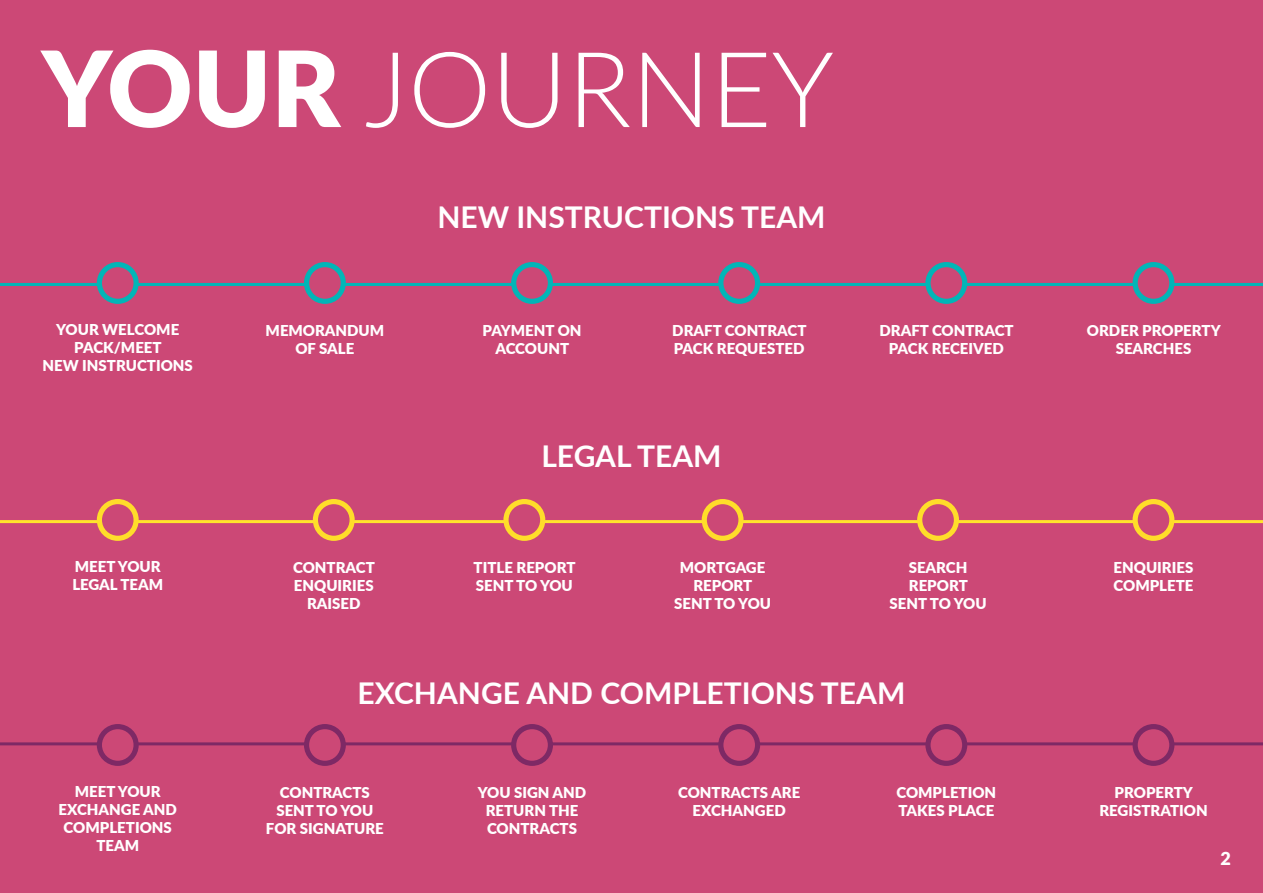
<style>
.page{position:relative;width:1263px;height:893px;background:#cc4876}
.page>*{position:absolute;margin:0;border:0;box-sizing:border-box;transform-origin:0 0}
.t1{font:300 105px "Lato";color:#fff}
.t2{font:700 30px "Lato";color:#fff}
.t3{font:900 18px "Lato";color:#fff}
.t4{font:900 15px/18px "Lato";color:#fff;text-align:center}
.s1{font-weight:900}
</style>
<div class="page">
<hr style="left:0;top:283px;width:1263px;height:3px;background:#02b5b7">
<div style="left:97px;top:262px;width:42px;height:42px;background:#02b5b7;border-radius:50%"></div>
<div style="left:102px;top:267px;width:32px;height:32px;background:#cc4876;border-radius:50%"></div>
<div style="left:304px;top:262px;width:42px;height:42px;background:#02b5b7;border-radius:50%"></div>
<div style="left:309px;top:267px;width:32px;height:32px;background:#cc4876;border-radius:50%"></div>
<div style="left:511px;top:262px;width:42px;height:42px;background:#02b5b7;border-radius:50%"></div>
<div style="left:516px;top:267px;width:32px;height:32px;background:#cc4876;border-radius:50%"></div>
<div style="left:718px;top:262px;width:42px;height:42px;background:#02b5b7;border-radius:50%"></div>
<div style="left:723px;top:267px;width:32px;height:32px;background:#cc4876;border-radius:50%"></div>
<div style="left:925px;top:262px;width:42px;height:42px;background:#02b5b7;border-radius:50%"></div>
<div style="left:930px;top:267px;width:32px;height:32px;background:#cc4876;border-radius:50%"></div>
<svg style="left:1132px;top:262px;width:42px;height:42px"></svg>
<div style="left:1138px;top:267px;width:31px;height:32px;background:#cc4876;border-radius:50%"></div>
<hr style="left:0;top:520px;width:1263px;height:3px;background:#ffe42c">
<div style="left:97px;top:499px;width:42px;height:42px;background:#ffdd2a;border-radius:50%"></div>
<div style="left:102px;top:504px;width:32px;height:32px;background:#cc4876;border-radius:50%"></div>
<div style="left:313px;top:499px;width:42px;height:42px;background:#ffdd2a;border-radius:50%"></div>
<div style="left:318px;top:504px;width:32px;height:32px;background:#cc4876;border-radius:50%"></div>
<svg style="left:503px;top:499px;width:42px;height:42px"></svg>
<div style="left:509px;top:504px;width:31px;height:32px;background:#cc4876;border-radius:50%"></div>
<div style="left:702px;top:499px;width:41px;height:42px;background:#ffdd2a;border-radius:50%"></div>
<div style="left:707px;top:504px;width:31px;height:32px;background:#cc4876;border-radius:50%"></div>
<div style="left:917px;top:499px;width:42px;height:42px;background:#ffdd2a;border-radius:50%"></div>
<div style="left:922px;top:504px;width:32px;height:32px;background:#cc4876;border-radius:50%"></div>
<svg style="left:1132px;top:499px;width:42px;height:42px"></svg>
<div style="left:1138px;top:504px;width:31px;height:32px;background:#cc4876;border-radius:50%"></div>
<hr style="left:0;top:742px;width:1263px;height:3px;background:#7e2965">
<div style="left:97px;top:724px;width:42px;height:42px;background:#7e2965;border-radius:50%"></div>
<div style="left:102px;top:729px;width:32px;height:32px;background:#cc4876;border-radius:50%"></div>
<div style="left:304px;top:724px;width:42px;height:42px;background:#7e2965;border-radius:50%"></div>
<div style="left:309px;top:729px;width:32px;height:32px;background:#cc4876;border-radius:50%"></div>
<div style="left:511px;top:724px;width:42px;height:42px;background:#7e2965;border-radius:50%"></div>
<div style="left:516px;top:729px;width:32px;height:32px;background:#cc4876;border-radius:50%"></div>
<div style="left:718px;top:724px;width:42px;height:42px;background:#7e2965;border-radius:50%"></div>
<div style="left:723px;top:729px;width:32px;height:32px;background:#cc4876;border-radius:50%"></div>
<div style="left:925px;top:724px;width:42px;height:42px;background:#7e2965;border-radius:50%"></div>
<div style="left:930px;top:729px;width:32px;height:32px;background:#cc4876;border-radius:50%"></div>
<div style="left:1132px;top:724px;width:42px;height:42px;background:#7e2965;border-radius:50%"></div>
<div style="left:1138px;top:729px;width:31px;height:32px;background:#cc4876;border-radius:50%"></div>
<p class="t1" style="left:42px;top:16px;width:794px"><span class="s1">YOUR</span> JOURNEY</p>
<p class="t4" style="left:56px;top:319px;width:125px">YOUR WELCOME</p>
<p class="t4" style="left:74px;top:337px;width:89px">PACK/MEET</p>
<p class="t4" style="left:43px;top:355px;width:152px">NEW INSTRUCTIONS</p>
<p class="t4" style="left:75px;top:556px;width:87px">MEET YOUR</p>
<p class="t4" style="left:72px;top:574px;width:92px">LEGAL TEAM</p>
<p class="t4" style="left:75px;top:781px;width:87px">MEET YOUR</p>
<p class="t4" style="left:59px;top:799px;width:120px">EXCHANGE AND<br>COMPLETIONS<br>TEAM</p>
<p class="t2" style="left:437px;top:195px;width:390px">NEW INSTRUCTIONS TEAM</p>
<p class="t4" style="left:266px;top:321px;width:120px">MEMORANDUM</p>
<p class="t4" style="left:295px;top:339px;width:61px">OF SALE</p>
<p class="t4" style="left:483px;top:321px;width:100px">PAYMENT ON</p>
<p class="t4" style="left:495px;top:339px;width:75px">ACCOUNT</p>
<p class="t4" style="left:672px;top:321px;width:136px">DRAFT CONTRACT</p>
<p class="t4" style="left:674px;top:339px;width:132px">PACK REQUESTED</p>
<p class="t4" style="left:879px;top:321px;width:136px">DRAFT CONTRACT</p>
<p class="t4" style="left:889px;top:339px;width:116px">PACK RECEIVED</p>
<p class="t4" style="left:1087px;top:321px;width:135px">ORDER PROPERTY</p>
<p class="t4" style="left:1116px;top:339px;width:77px">SEARCHES</p>
<p class="t2" style="left:541px;top:434px;width:182px">LEGAL TEAM</p>
<p class="t4" style="left:293px;top:558px;width:83px">CONTRACT</p>
<p class="t4" style="left:294px;top:576px;width:81px">ENQUIRIES</p>
<p class="t4" style="left:307px;top:594px;width:55px">RAISED</p>
<p class="t4" style="left:474px;top:558px;width:103px">TITLE REPORT</p>
<p class="t4" style="left:476px;top:576px;width:98px">SENT TO YOU</p>
<p class="t4" style="left:680px;top:558px;width:87px">MORTGAGE</p>
<p class="t4" style="left:693px;top:576px;width:60px">REPORT</p>
<p class="t4" style="left:674px;top:594px;width:98px">SENT TO YOU</p>
<p class="t4" style="left:909px;top:558px;width:60px">SEARCH</p>
<p class="t4" style="left:909px;top:576px;width:60px">REPORT</p>
<p class="t4" style="left:889px;top:594px;width:98px">SENT TO YOU</p>
<p class="t4" style="left:1113px;top:558px;width:81px">ENQUIRIES</p>
<p class="t4" style="left:1113px;top:576px;width:81px">COMPLETE</p>
<p class="t2" style="left:358px;top:671px;width:549px">EXCHANGE AND COMPLETIONS TEAM</p>
<p class="t4" style="left:266px;top:783px;width:119px">CONTRACTS<br>SENT TO YOU<br>FOR SIGNATURE</p>
<p class="t4" style="left:478px;top:783px;width:110px">YOU SIGN AND<br>RETURN THE<br>CONTRACTS</p>
<p class="t4" style="left:678px;top:783px;width:124px">CONTRACTS ARE<br>EXCHANGED</p>
<p class="t4" style="left:896px;top:783px;width:101px;text-align:left">COMPLETION<br>TAKES PLACE</p>
<p class="t4" style="left:1114px;top:783px;width:80px">PROPERTY</p>
<p class="t4" style="left:1099px;top:801px;width:110px">REGISTRATION</p>
<p class="t3" style="left:1220px;top:845px;width:12px">2</p>
</div>
